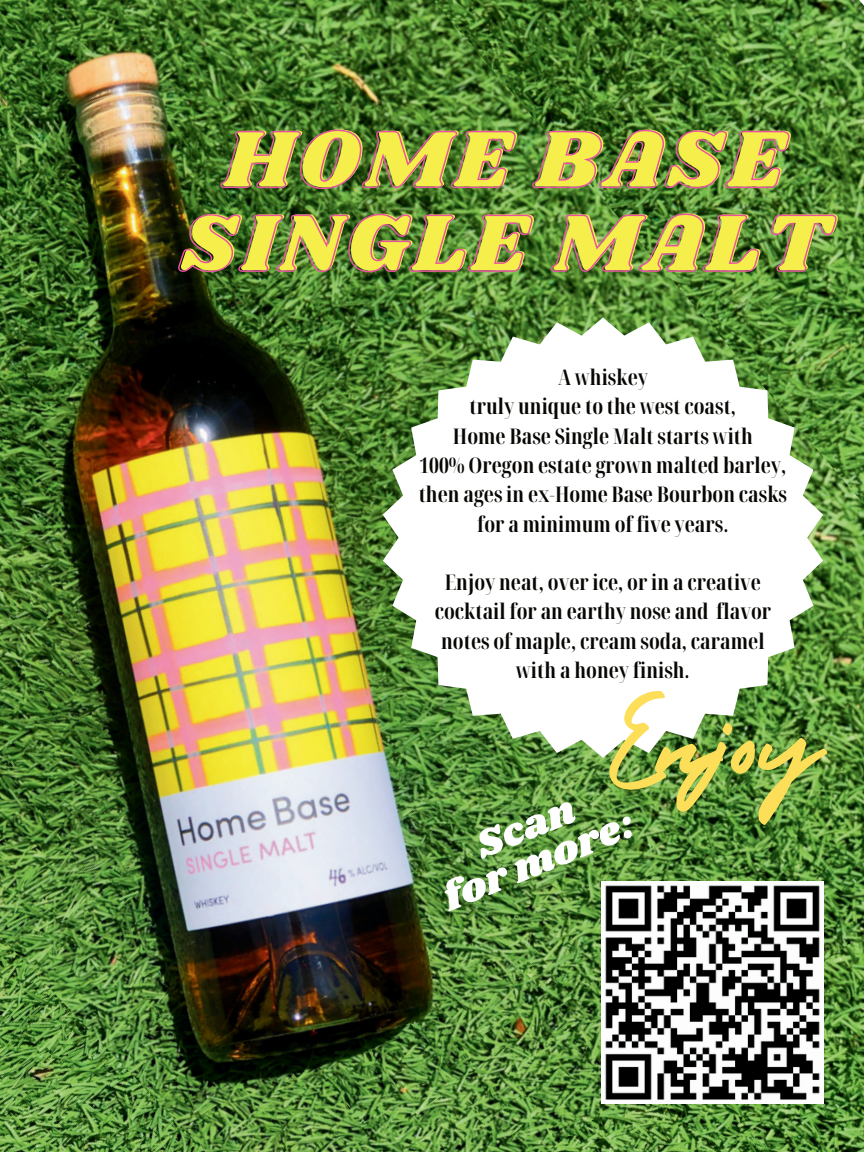
<style>
.page{position:relative;width:864px;height:1152px;background:#fff}
.page>*{position:absolute;margin:0;border:0;box-sizing:border-box;transform-origin:0 0}
.t1{font:136.8px "Holiday";color:#fdde58}
.t2{font:83.6px/83.6px "Shrikhand";letter-spacing:.05em;color:#f6ee4b;text-align:center}
.t3{font:40px/36px "Shrikhand";color:#fff;text-align:center}
.t4{font:700 extra-condensed 21.6px/29.2px "Noto Serif Display";color:#080704;text-align:center}
</style>
<div class="page">
<img style="left:0;top:0;width:139px;height:240px">
<img style="left:139px;top:0;width:725px;height:857px">
<img style="left:0;top:240px;width:421px;height:617px">
<img style="left:0;top:857px;width:864px;height:295px">
<svg style="left:383px;top:318px;width:440px;height:440px"></svg>
<img style="left:602px;top:882px;width:221px;height:222px">
<img style="left:219px;top:129px;width:571px;height:61px">
<img style="left:177px;top:213px;width:660px;height:60px">
<h2 class="t2" style="left:181px;top:120px;width:650px">HOME BASE<br>SINGLE MALT</h2>
<p class="t4" style="left:419px;top:363px;width:370px">A whiskey<br>truly unique to the west coast,<br>Home Base Single Malt starts with<br>100% Oregon estate grown malted barley, then ages in ex-Home Base Bourbon casks for a minimum of five years.</p>
<p class="t4" style="left:435px;top:568px;width:338px">Enjoy neat, over ice, or in a creative cocktail for an earthy nose and flavor notes of maple, cream soda, caramel with a honey finish.</p>
<h1 class="t1" style="left:605px;top:656px;width:219px">Enjoy</h1>
<h3 class="t3" style="left:426px;top:850px;width:203px;rotate:-22deg">Scan<br>for more:</h3>
</div>
